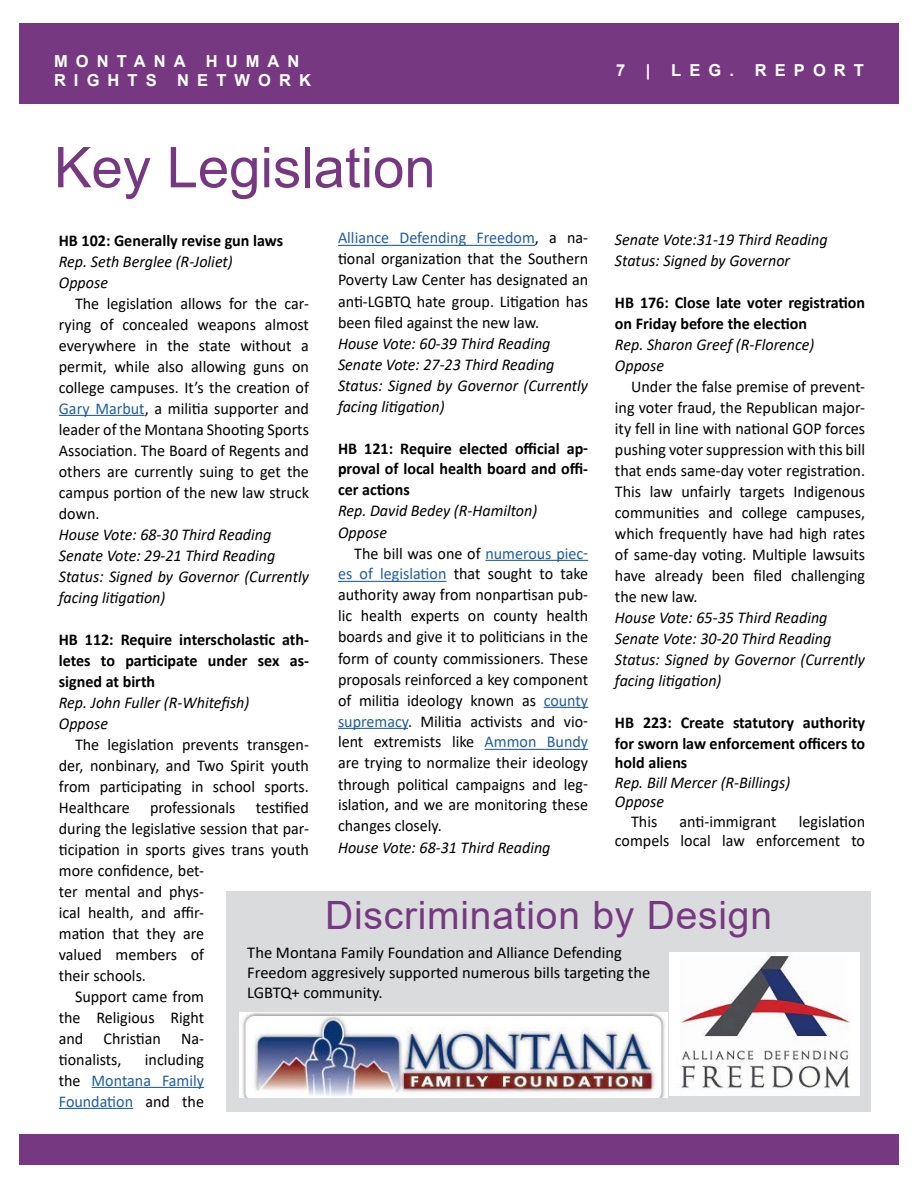
<style>
.page{position:relative;width:918px;height:1188px;background:#fff}
.page>*{position:absolute;margin:0;border:0;box-sizing:border-box;transform-origin:0 0}
.t1{font:56.25px "Arial";color:#763981}
.t2{font:39px "Arial";letter-spacing:.02em;color:#763981}
.t3{font:16.5px/21px "Calibri";color:#000;text-align:justify}
.t4{font:italic 16.5px/21px "Calibri";color:#000}
.t5{font:700 16.5px/21px "Calibri";color:#000;text-align:justify}
.t6{font:16.5px/21px "Calibri";color:#215e9e;text-align:justify}
.t7{font:700 16.5px/19.8px "Arial";letter-spacing:.49em;color:#fff}
.s1{color:#215e9e}
.s2{color:#000}
</style>
<div class="page">
<div style="left:19px;top:1135px;width:880px;height:30px;background:#763981"></div>
<div style="left:19px;top:23px;width:880px;height:81px;background:#763981"></div>
<hr style="left:59px;top:415px;width:86px;height:1px;background:#215e9e">
<hr style="left:92px;top:1087px;width:112px;height:1px;background:#215e9e">
<hr style="left:59px;top:1108px;width:74px;height:1px;background:#215e9e">
<hr style="left:338px;top:245px;width:197px;height:1px;background:#215e9e">
<hr style="left:485px;top:560px;width:103px;height:1px;background:#215e9e">
<hr style="left:338px;top:581px;width:109px;height:1px;background:#215e9e">
<hr style="left:544px;top:707px;width:44px;height:1px;background:#215e9e">
<hr style="left:338px;top:728px;width:70px;height:1px;background:#215e9e">
<hr style="left:485px;top:749px;width:103px;height:1px;background:#215e9e">
<div style="left:226px;top:891px;width:645px;height:220px;background:#dadbdc"></div>
<img style="left:239px;top:1012px;width:428px;height:85px">
<img style="left:670px;top:953px;width:189px;height:143px">
<p class="t7" style="left:54px;top:51px;width:259px">MONTANA HUMAN<br>RIGHTS NETWORK</p>
<p class="t7" style="left:616px;top:60px;width:11px">7</p>
<p class="t7" style="left:646px;top:60px;width:6px">|</p>
<p class="t7" style="left:671px;top:60px;width:64px">LEG.</p>
<p class="t7" style="left:755px;top:60px;width:111px">REPORT</p>
<h1 class="t1" style="left:54px;top:129px;width:383px">Key Legislation</h1>
<p class="t5" style="left:59px;top:229px;width:226px">HB 102: Generally revise gun laws</p>
<p class="t4" style="left:59px;top:250px;width:175px">Rep. Seth Berglee (R-Joliet)<br>Oppose</p>
<p class="t3" style="left:59px;top:292px;width:252px;text-indent:16px">The legislation allows for the car&shy;rying of concealed weapons almost everywhere in the state without a permit, while also allowing guns on college campuses. It’s the creation of <span class="s1">Gary Marbut</span>, a militia supporter and leader of the Montana Shooting Sports Association. The Board of Regents and others are currently suing to get the campus portion of the new law struck down.</p>
<p class="t4" style="left:59px;top:523px;width:252px">House Vote: 68-30 Third Reading<br>Senate Vote: 29-21 Third Reading<br>Status: Signed by Governor (Currently facing litigation)</p>
<p class="t5" style="left:59px;top:628px;width:252px">HB 112: Require interscholastic ath&shy;letes to participate under sex as&shy;signed at birth</p>
<p class="t4" style="left:59px;top:691px;width:192px">Rep. John Fuller (R-Whitefish)<br>Oppose</p>
<p class="t3" style="left:75px;top:733px;width:235px">The legislation prevents transgen-</p>
<p class="t3" style="left:59px;top:754px;width:252px">der, nonbinary, and Two Spirit youth</p>
<p class="t3" style="left:59px;top:775px;width:252px">from participating in school sports.</p>
<p class="t3" style="left:59px;top:796px;width:252px">Healthcare professionals testified</p>
<p class="t3" style="left:59px;top:817px;width:252px">during the legislative session that par-</p>
<p class="t3" style="left:59px;top:838px;width:252px">ticipation in sports gives trans youth</p>
<p class="t3" style="left:59px;top:859px;width:147px">more confidence, bet-</p>
<p class="t3" style="left:59px;top:880px;width:147px">ter mental and phys-</p>
<p class="t3" style="left:59px;top:901px;width:147px">ical health, and affir-</p>
<p class="t3" style="left:59px;top:922px;width:147px">mation that they are</p>
<p class="t3" style="left:59px;top:943px;width:147px">valued members of</p>
<p class="t3" style="left:59px;top:964px;width:89px">their schools.</p>
<p class="t3" style="left:75px;top:985px;width:131px">Support came from</p>
<p class="t3" style="left:59px;top:1006px;width:147px">the Religious Right</p>
<p class="t3" style="left:59px;top:1027px;width:147px">and Christian Na-</p>
<p class="t3" style="left:59px;top:1048px;width:64px">tionalists,</p>
<p class="t3" style="left:338px;top:227px;width:252px"><span class="s1">Alliance Defending Freedom</span>, a na&shy;tional organization that the Southern Poverty Law Center has designated an anti-LGBTQ hate group. Litigation has been filed against the new law.</p>
<p class="t4" style="left:338px;top:332px;width:252px">House Vote: 60-39 Third Reading<br>Senate Vote: 27-23 Third Reading<br>Status: Signed by Governor (Currently facing litigation)</p>
<p class="t5" style="left:338px;top:437px;width:252px">HB 121: Require elected official ap&shy;proval of local health board and offi&shy;cer actions</p>
<p class="t4" style="left:338px;top:500px;width:201px">Rep. David Bedey (R-Hamilton)<br>Oppose</p>
<p class="t3" style="left:338px;top:542px;width:252px;text-indent:16px">The bill was one of <span class="s1">numerous piec&shy;es of legislation</span> that sought to take authority away from nonpartisan pub&shy;lic health experts on county health boards and give it to politicians in the form of county commissioners. These proposals reinforced a key component of militia ideology known as <span class="s1">county supremacy</span>. Militia activists and vio&shy;lent extremists like <span class="s1">Ammon Bundy </span>are trying to normalize their ideology through political campaigns and leg&shy;islation, and we are monitoring these changes closely.</p>
<p class="t4" style="left:338px;top:836px;width:214px">House Vote: 68-31 Third Reading</p>
<p class="t4" style="left:615px;top:228px;width:214px">Senate Vote:31-19 Third Reading<br>Status: Signed by Governor</p>
<p class="t5" style="left:615px;top:291px;width:252px">HB 176: Close late voter registration on Friday before the election</p>
<p class="t4" style="left:615px;top:333px;width:201px">Rep. Sharon Greef (R-Florence)<br>Oppose</p>
<p class="t3" style="left:615px;top:375px;width:252px;text-indent:16px">Under the false premise of prevent&shy;ing voter fraud, the Republican major&shy;ity fell in line with national GOP forces pushing voter suppression with this bill that ends same-day voter registration.<br>This law unfairly targets Indigenous communities and college campuses, which frequently have had high rates of same-day voting. Multiple lawsuits have already been filed challenging the new law.</p>
<p class="t4" style="left:615px;top:606px;width:252px">House Vote: 65-35 Third Reading<br>Senate Vote: 30-20 Third Reading<br>Status: Signed by Governor (Currently facing litigation)</p>
<p class="t5" style="left:615px;top:711px;width:252px">HB 223: Create statutory authority for sworn law enforcement officers to</p>
<p class="t5" style="left:615px;top:752px;width:74px">hold aliens</p>
<p class="t4" style="left:615px;top:772px;width:177px;line-height:19.5px">Rep. Bill Mercer (R-Billings)<br>Oppose</p>
<p class="t3" style="left:631px;top:810px;width:28px">This</p>
<p class="t3" style="left:680px;top:810px;width:99px">anti-immigrant</p>
<p class="t3" style="left:615px;top:811px;width:252px;line-height:19.5px;text-align:right">legislation<br>compels local law enforcement to</p>
<h2 class="t2" style="left:325px;top:889px;width:449px">Discrimination by Design</h2>
<p class="t3" style="left:247px;top:942px;width:404px;line-height:19.8px;text-align:left">The Montana Family Foundation and Alliance Defending<br>Freedom aggresively supported numerous bills targeting the<br>LGBTQ+ community.</p>
<p class="t6" style="left:59px;top:1048px;width:147px;text-indent:86px"><span class="s2">including the</span> Montana Family Foundation <span class="s2">and the</span></p>
</div>
